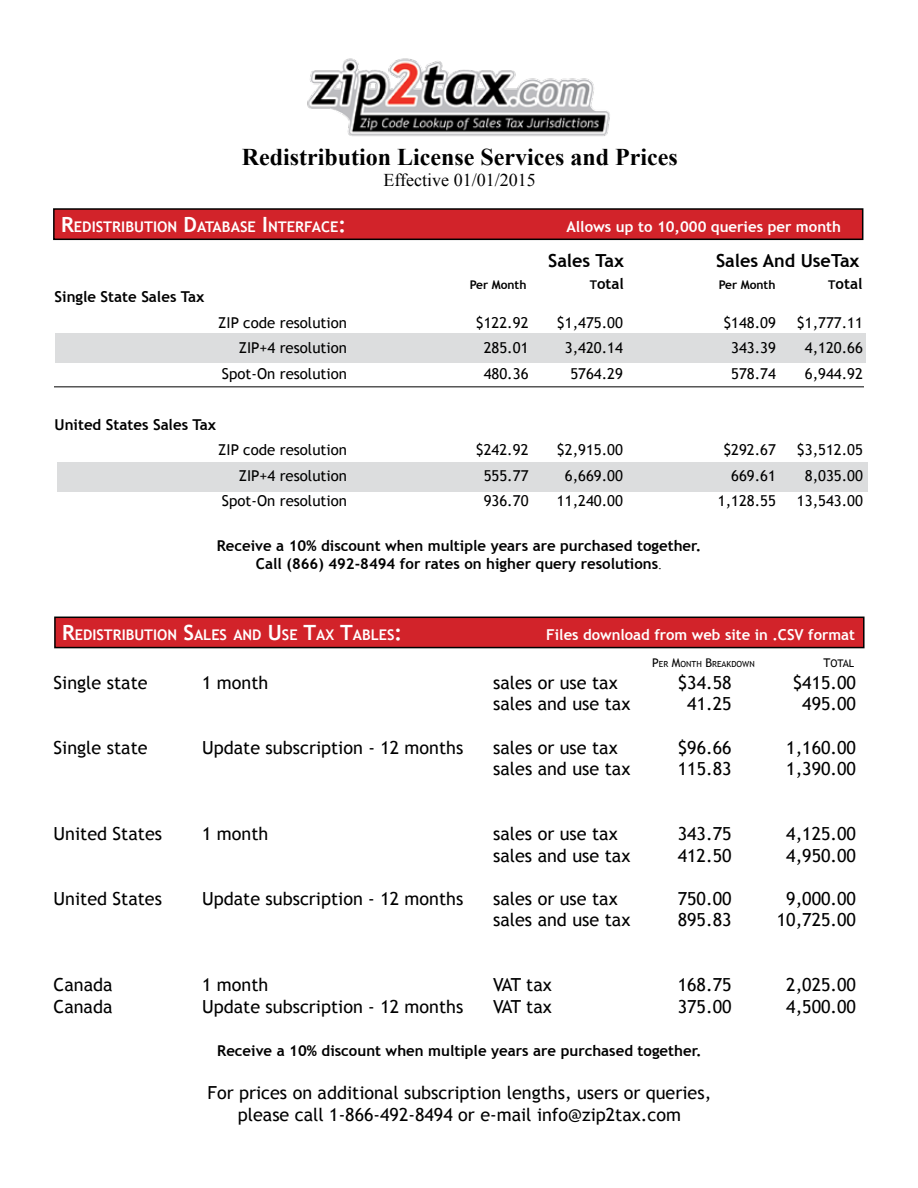
<style>
.page{position:relative;width:918px;height:1188px;background:#fff}
.page>*{position:absolute;margin:0;border:0;box-sizing:border-box;transform-origin:0 0}
.t1{font:700 24px "Times New Roman";color:#000}
.t2{font:18px/21.6px "Trebuchet MS";color:#000;text-align:center}
.t3{font:700 18px "Trebuchet MS";color:#000}
.t4{font:18px "Times New Roman";color:#000}
.t5{font:15px "Trebuchet MS";color:#000}
.t6{font:700 15px/18px "Trebuchet MS";color:#000;text-align:center}
.t7{font:700 15px "Trebuchet MS";color:#fff}
.t8{font:700 14.7px "Trebuchet MS";color:#fff}
.t9{font:700 12px "Trebuchet MS";color:#000}
.t10{font:10.5px "Trebuchet MS";color:#000}
.t11{font:8.4px "Trebuchet MS";color:#000}
.s1{font-size:21px}
.s2{font-size:12px}
.s3{font-family:"Times New Roman";font-weight:400}
</style>
<div class="page">
<img style="left:307px;top:58px;width:303px;height:78px">
<div style="left:54px;top:209px;width:809px;height:30px;background:#d2232a"></div>
<div style="left:53px;top:208px;width:810px;height:32px;border:2px solid #000"></div>
<div style="left:55px;top:617px;width:809px;height:31px;background:#d2232a"></div>
<div style="left:54px;top:617px;width:811px;height:31px;border:2px solid #000"></div>
<div style="left:55px;top:333px;width:810px;height:30px;background:#dcddde"></div>
<div style="left:57px;top:463px;width:810px;height:29px;background:#dcddde"></div>
<hr style="left:54px;top:386px;width:810px;height:1px;background:#000">
<h1 class="t1" style="left:242px;top:140px;width:437px">Redistribution License Services and Prices</h1>
<p class="t4" style="left:384px;top:168px;width:154px">Effective 01/01/2015</p>
<p class="t8" style="left:61px;top:218px;width:287px"><span class="s1">R</span>EDISTRIBUTION <span class="s1">D</span>ATABASE <span class="s1">I</span> NTERFACE<span class="s1">:</span></p>
<p class="t7" style="left:566px;top:217px;width:276px">Allows up to 10,000 queries per month</p>
<p class="t6" style="left:55px;top:288px;width:151px">Single State Sales Tax</p>
<p class="t3" style="left:548px;top:250px;width:77px">Sales Tax</p>
<p class="t3" style="left:716px;top:250px;width:145px">Sales And UseTax</p>
<p class="t9" style="left:470px;top:277px;width:58px">Per Month</p>
<p class="t6" style="left:590px;top:275px;width:36px"><span class="s2">T</span>otal</p>
<p class="t9" style="left:719px;top:277px;width:58px">Per Month</p>
<p class="t6" style="left:828px;top:275px;width:36px"><span class="s2">T</span>otal</p>
<p class="t5" style="left:218px;top:314px;width:130px">ZIP code resolution</p>
<p class="t5" style="left:476px;top:314px;width:54px">$122.92</p>
<p class="t5" style="left:557px;top:314px;width:68px">$1,475.00</p>
<p class="t5" style="left:723px;top:314px;width:54px">$148.09</p>
<p class="t5" style="left:797px;top:314px;width:68px">$1,777.11</p>
<p class="t5" style="left:239px;top:339px;width:110px">ZIP+4 resolution</p>
<p class="t5" style="left:484px;top:339px;width:46px">285.01</p>
<p class="t5" style="left:565px;top:339px;width:60px">3,420.14</p>
<p class="t5" style="left:731px;top:339px;width:46px">343.39</p>
<p class="t5" style="left:805px;top:339px;width:60px">4,120.66</p>
<p class="t5" style="left:222px;top:365px;width:127px">Spot-On resolution</p>
<p class="t5" style="left:484px;top:365px;width:46px">480.36</p>
<p class="t5" style="left:570px;top:365px;width:54px">5764.29</p>
<p class="t5" style="left:731px;top:365px;width:46px">578.74</p>
<p class="t5" style="left:805px;top:365px;width:60px">6,944.92</p>
<p class="t6" style="left:55px;top:415px;width:163px">United States Sales Tax</p>
<p class="t5" style="left:218px;top:441px;width:130px">ZIP code resolution</p>
<p class="t5" style="left:476px;top:441px;width:54px">$242.92</p>
<p class="t5" style="left:557px;top:441px;width:68px">$2,915.00</p>
<p class="t5" style="left:723px;top:441px;width:54px">$292.67</p>
<p class="t5" style="left:797px;top:441px;width:68px">$3,512.05</p>
<p class="t5" style="left:239px;top:467px;width:110px">ZIP+4 resolution</p>
<p class="t5" style="left:484px;top:467px;width:46px">555.77</p>
<p class="t5" style="left:565px;top:467px;width:60px">6,669.00</p>
<p class="t5" style="left:731px;top:467px;width:46px">669.61</p>
<p class="t5" style="left:805px;top:467px;width:60px">8,035.00</p>
<p class="t5" style="left:222px;top:492px;width:127px">Spot-On resolution</p>
<p class="t5" style="left:484px;top:492px;width:46px">936.70</p>
<p class="t5" style="left:557px;top:492px;width:68px">11,240.00</p>
<p class="t5" style="left:718px;top:492px;width:60px">1,128.55</p>
<p class="t5" style="left:797px;top:492px;width:68px">13,543.00</p>
<p class="t6" style="left:217px;top:536px;width:486px">Receive a 10% discount when multiple years are purchased together.<br>Call (866) 492-8494 for rates on higher query resolutions<span class="s3">.</span></p>
<p class="t8" style="left:62px;top:626px;width:342px"><span class="s1">R</span>EDISTRIBUTION <span class="s1">S</span>ALES AND <span class="s1">U</span> SE <span class="s1">T</span>AX <span class="s1">T</span>ABLES<span class="s1">:</span></p>
<p class="t7" style="left:546px;top:625px;width:310px">Files download from web site in .CSV format</p>
<p class="t11" style="left:652px;top:659px;width:104px"><span class="s2">P</span>ER <span class="s2">M</span>ONTH <span class="s2">B</span>REAKDOWN</p>
<p class="t10" style="left:824px;top:657px;width:32px"><span class="s2">T</span>OTAL</p>
<p class="t2" style="left:54px;top:672px;width:95px">Single state</p>
<p class="t2" style="left:202px;top:672px;width:68px">1 month</p>
<p class="t2" style="left:493px;top:672px;width:126px">sales or use tax</p>
<p class="t2" style="left:678px;top:672px;width:55px">$34.58</p>
<p class="t2" style="left:793px;top:672px;width:65px">$415.00</p>
<p class="t2" style="left:493px;top:693px;width:139px">sales and use tax</p>
<p class="t2" style="left:687px;top:693px;width:46px">41.25</p>
<p class="t2" style="left:802px;top:693px;width:55px">495.00</p>
<p class="t2" style="left:54px;top:737px;width:95px">Single state</p>
<p class="t2" style="left:202px;top:737px;width:263px">Update subscription - 12 months</p>
<p class="t2" style="left:493px;top:737px;width:126px">sales or use tax</p>
<p class="t2" style="left:678px;top:737px;width:55px">$96.66</p>
<p class="t2" style="left:786px;top:737px;width:71px">1,160.00</p>
<p class="t2" style="left:493px;top:758px;width:139px">sales and use tax</p>
<p class="t2" style="left:678px;top:758px;width:55px">115.83</p>
<p class="t2" style="left:786px;top:758px;width:71px">1,390.00</p>
<p class="t2" style="left:54px;top:823px;width:110px">United States</p>
<p class="t2" style="left:202px;top:823px;width:68px">1 month</p>
<p class="t2" style="left:493px;top:823px;width:126px">sales or use tax</p>
<p class="t2" style="left:678px;top:823px;width:55px">343.75</p>
<p class="t2" style="left:786px;top:823px;width:71px">4,125.00</p>
<p class="t2" style="left:493px;top:845px;width:139px">sales and use tax</p>
<p class="t2" style="left:678px;top:845px;width:55px">412.50</p>
<p class="t2" style="left:786px;top:845px;width:71px">4,950.00</p>
<p class="t2" style="left:54px;top:888px;width:110px">United States</p>
<p class="t2" style="left:202px;top:888px;width:263px">Update subscription - 12 months</p>
<p class="t2" style="left:493px;top:888px;width:126px">sales or use tax</p>
<p class="t2" style="left:678px;top:888px;width:55px">750.00</p>
<p class="t2" style="left:786px;top:888px;width:71px">9,000.00</p>
<p class="t2" style="left:493px;top:909px;width:139px">sales and use tax</p>
<p class="t2" style="left:678px;top:909px;width:55px">895.83</p>
<p class="t2" style="left:777px;top:909px;width:81px">10,725.00</p>
<p class="t2" style="left:54px;top:974px;width:60px">Canada</p>
<p class="t2" style="left:202px;top:974px;width:68px">1 month</p>
<p class="t2" style="left:493px;top:974px;width:60px">VAT tax</p>
<p class="t2" style="left:678px;top:974px;width:55px">168.75</p>
<p class="t2" style="left:786px;top:974px;width:71px">2,025.00</p>
<p class="t2" style="left:54px;top:996px;width:60px">Canada</p>
<p class="t2" style="left:202px;top:996px;width:263px">Update subscription - 12 months</p>
<p class="t2" style="left:493px;top:996px;width:60px">VAT tax</p>
<p class="t2" style="left:678px;top:996px;width:55px">375.00</p>
<p class="t2" style="left:786px;top:996px;width:71px">4,500.00</p>
<p class="t6" style="left:217px;top:1042px;width:486px">Receive a 10% discount when multiple years are purchased together.</p>
<p class="t2" style="left:208px;top:1082px;width:505px">For prices on additional subscription lengths, users or queries, please call 1-866-492-8494 or e-mail info@zip2tax.com</p>
</div>
